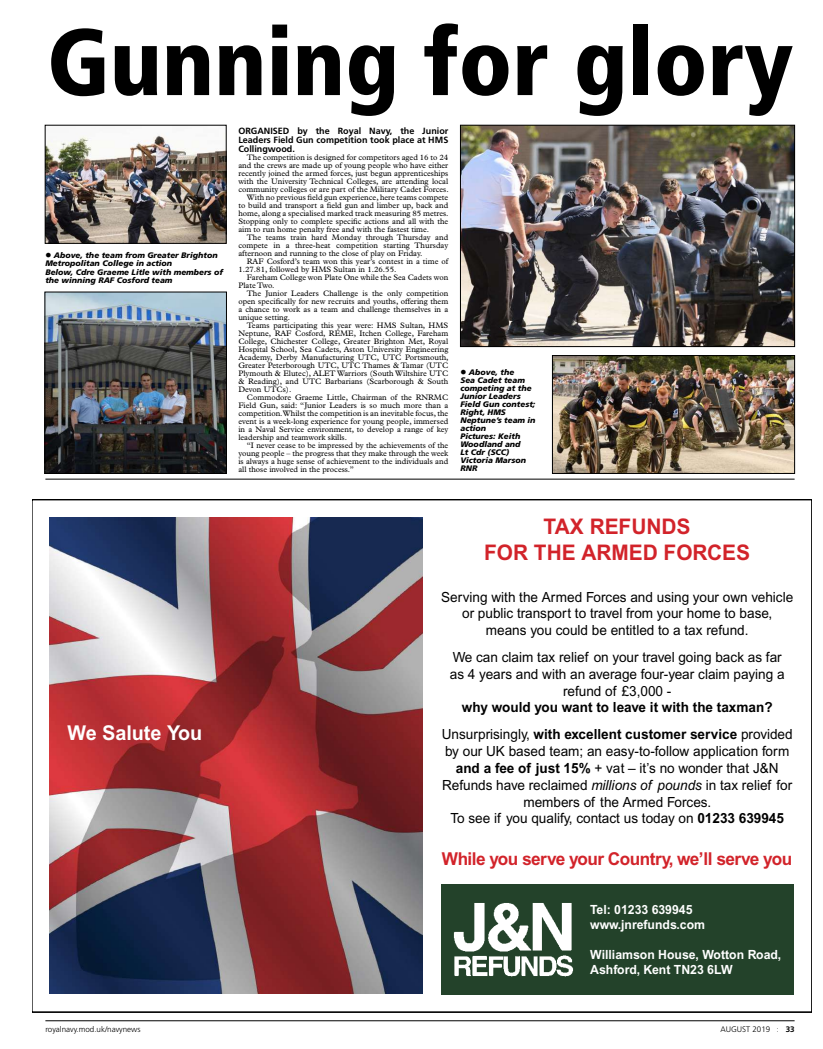
<style>
.page{position:relative;width:823px;height:1049px;background:#fff}
.page>*{position:absolute;margin:0;border:0;box-sizing:border-box;transform-origin:0 0}
.t1{font:900 condensed 94px "Frutiger LT Std";color:#000}
.t2{font:700 21.5px/25.8px "Arial";color:#d2232a;text-align:center}
.t3{font:700 20.4px "Arial";color:#fff}
.t4{font:700 17.8px "Arial";letter-spacing:-.03em;color:#d2232a}
.t5{font:14px/16.8px "Arial";color:#000;text-align:center}
.t6{font:700 14px/26.9px "Arial";color:#000;text-align:center}
.t7{font:700 12.6px/15.2px "Arial";color:#fff}
.t8{font:700 9px/9px "Frutiger LT Std";color:#000;text-align:justify}
.t9{font:8px "Plantin MT Pro";color:#000}
.t10{font:italic 900 8px/8px "Frutiger LT Std";color:#000}
.t11{font:300 8px "Frutiger LT Std";color:#000}
.s1{font-weight:400}
.s2{font-weight:700}
.s3{font-style:italic}
.s4{font-family:"Whitney"}
</style>
<div class="page">
<hr style="left:45px;top:1020px;width:749px;height:1px;background:#000">
<svg style="left:33px;top:500px;width:778px;height:512px"></svg>
<img style="left:50px;top:517px;width:372px;height:476px">
<div style="left:441px;top:884px;width:352px;height:110px;background:#23422a"></div>
<img style="left:453px;top:903px;width:121px;height:74px">
<hr style="left:45px;top:479px;width:749px;height:1px;background:#000">
<img style="left:462px;top:127px;width:330px;height:218px">
<div style="left:460px;top:125px;width:334px;height:222px;border:1px solid #000"></div>
<img style="left:554px;top:357px;width:238px;height:115px">
<div style="left:552px;top:355px;width:242px;height:119px;border:1px solid #000"></div>
<img style="left:47px;top:135px;width:177px;height:107px">
<div style="left:45px;top:125px;width:181px;height:119px;border:1px solid #000"></div>
<img style="left:47px;top:294px;width:177px;height:178px">
<div style="left:45px;top:292px;width:181px;height:182px;border:1px solid #000"></div>
<h1 class="t1" style="left:47px;top:6px;width:747px">Gunning for glory</h1>
<p class="t10" style="left:45px;top:252px;width:179px">● Above, the team from Greater Brighton Metropolitan College in action<br>Below, Cdre Graeme Litle with members of the winning RAF Cosford team</p>
<p class="t8" style="left:238px;top:126px;width:211px">ORGANISED by the Royal Navy, the Junior Leaders Field Gun competition took place at HMS Collingwood.</p>
<p class="t9" style="left:247px;top:153px;width:203px">The competition is designed for competitors aged 16 to 24</p>
<p class="t9" style="left:238px;top:161px;width:211px">and the crews are made up of young people who have either</p>
<p class="t9" style="left:238px;top:169px;width:211px">recently joined the armed forces, just begun apprenticeships</p>
<p class="t9" style="left:238px;top:177px;width:211px">with the University Technical Colleges, are attending local</p>
<p class="t9" style="left:238px;top:185px;width:212px">community colleges or are part of the Military Cadet Forces.</p>
<p class="t9" style="left:247px;top:193px;width:203px">With no previous field gun experience, here teams compete</p>
<p class="t9" style="left:238px;top:201px;width:211px">to build and transport a field gun and limber up, back and</p>
<p class="t9" style="left:238px;top:209px;width:212px">home, along a specialised marked track measuring 85 metres.</p>
<p class="t9" style="left:238px;top:217px;width:211px">Stopping only to complete specific actions and all with the</p>
<p class="t9" style="left:238px;top:225px;width:192px">aim to run home penalty free and with the fastest time.</p>
<p class="t9" style="left:247px;top:233px;width:203px">The teams train hard Monday through Thursday and</p>
<p class="t9" style="left:238px;top:241px;width:211px">compete in a three-heat competition starting Thursday</p>
<p class="t9" style="left:238px;top:249px;width:186px">afternoon and running to the close of play on Friday.</p>
<p class="t9" style="left:247px;top:257px;width:203px">RAF Cosford’s team won this year’s contest in a time of</p>
<p class="t9" style="left:238px;top:265px;width:159px">1.27.81, followed by HMS Sultan in 1.26.55.</p>
<p class="t9" style="left:247px;top:273px;width:203px">Fareham College won Plate One while the Sea Cadets won</p>
<p class="t9" style="left:238px;top:281px;width:37px">Plate Two.</p>
<p class="t9" style="left:247px;top:289px;width:203px">The Junior Leaders Challenge is the only competition</p>
<p class="t9" style="left:238px;top:297px;width:211px">open specifically for new recruits and youths, offering them</p>
<p class="t9" style="left:238px;top:305px;width:211px">a chance to work as a team and challenge themselves in a</p>
<p class="t9" style="left:238px;top:313px;width:53px">unique setting.</p>
<p class="t9" style="left:247px;top:321px;width:203px">Teams participating this year were: HMS Sultan, HMS</p>
<p class="t9" style="left:238px;top:329px;width:211px">Neptune, RAF Cosford, REME, Itchen College, Fareham</p>
<p class="t9" style="left:238px;top:337px;width:211px">College, Chichester College, Greater Brighton Met, Royal</p>
<p class="t9" style="left:238px;top:345px;width:211px">Hospital School, Sea Cadets, Aston University Engineering</p>
<p class="t9" style="left:238px;top:353px;width:212px">Academy, Derby Manufacturing UTC, UTC Portsmouth,</p>
<p class="t9" style="left:238px;top:361px;width:211px">Greater Peterborough UTC, UTC Thames &amp; Tamar (UTC</p>
<p class="t9" style="left:238px;top:369px;width:211px">Plymouth &amp; Elutec), ALET Warriors (South Wiltshire UTC</p>
<p class="t9" style="left:238px;top:377px;width:211px">&amp; Reading), and UTC Barbarians (Scarborough &amp; South</p>
<p class="t9" style="left:238px;top:385px;width:54px">Devon UTCs).</p>
<p class="t9" style="left:247px;top:393px;width:203px">Commodore Graeme Little, Chairman of the RNRMC</p>
<p class="t9" style="left:238px;top:401px;width:211px">Field Gun, said: “Junior Leaders is so much more than a</p>
<p class="t9" style="left:238px;top:409px;width:211px">competition. Whilst the competition is an inevitable focus, the</p>
<p class="t9" style="left:238px;top:417px;width:211px">event is a week-long experience for young people, immersed</p>
<p class="t9" style="left:238px;top:425px;width:211px">in a Naval Service environment, to develop a range of key</p>
<p class="t9" style="left:238px;top:433px;width:110px">leadership and teamwork skills.</p>
<p class="t9" style="left:247px;top:441px;width:203px">“I never cease to be impressed by the achievements of the</p>
<p class="t9" style="left:238px;top:449px;width:211px">young people – the progress that they make through the week</p>
<p class="t9" style="left:238px;top:457px;width:211px">is always a huge sense of achievement to the individuals and</p>
<p class="t9" style="left:238px;top:465px;width:117px">all those involved in the process.”</p>
<p class="t10" style="left:460px;top:368px;width:77px">● Above, the<br>Sea Cadet team competing at the<br>Junior Leaders<br>Field Gun contest;<br>Right, HMS<br>Neptune’s team in action<br>Pictures: Keith<br>Woodland and<br>Lt Cdr (SCC)<br>Victoria Marson<br>RNR</p>
<h3 class="t3" style="left:67px;top:721px;width:136px">We Salute You</h3>
<h2 class="t2" style="left:484px;top:513px;width:267px">TAX REFUNDS<br>FOR THE ARMED FORCES</h2>
<h3 class="t5" style="left:441px;top:588px;width:353px">Serving with the Armed Forces and using your own vehicle or public transport to travel from your home to base, means you could be entitled to a tax refund.</h3>
<h3 class="t5" style="left:449px;top:649px;width:336px">We can claim tax relief on your travel going back as far as 4 years and with an average four-year claim paying a refund of £3,000 -</h3>
<h3 class="t6" style="left:441px;top:694px;width:352px">why would you want to leave it with the taxman?<br><span class="s1">Unsurprisingly,</span> with excellent customer service <span class="s1">provided</span></h3>
<p class="t5" style="left:442px;top:743px;width:351px">by our UK based team; an easy-to-follow application form <span class="s2">and a fee of just 15%</span> + vat – it’s no wonder that J&amp;N Refunds have reclaimed <span class="s3">millions of pounds</span> in tax relief for members of the Armed Forces.<br>To see if you qualify, contact us today on <span class="s2">01233 639945</span></p>
<h3 class="t4" style="left:441px;top:848px;width:352px">While you serve your Country, we’ll serve you</h3>
<h3 class="t7" style="left:590px;top:901px;width:116px">Tel: 01233 639945 www.jnrefunds.com</h3>
<h3 class="t7" style="left:590px;top:947px;width:192px">Williamson House, Wotton Road,<br>Ashford, Kent TN23 6LW</h3>
<p class="t11" style="left:45px;top:1025px;width:97px">royalnavy.mod.uk/navynews</p>
<p class="t11" style="left:720px;top:1025px;width:76px">AUGUST 2019 <span class="s4">:</span> <span class="s2">33</span></p>
</div>
